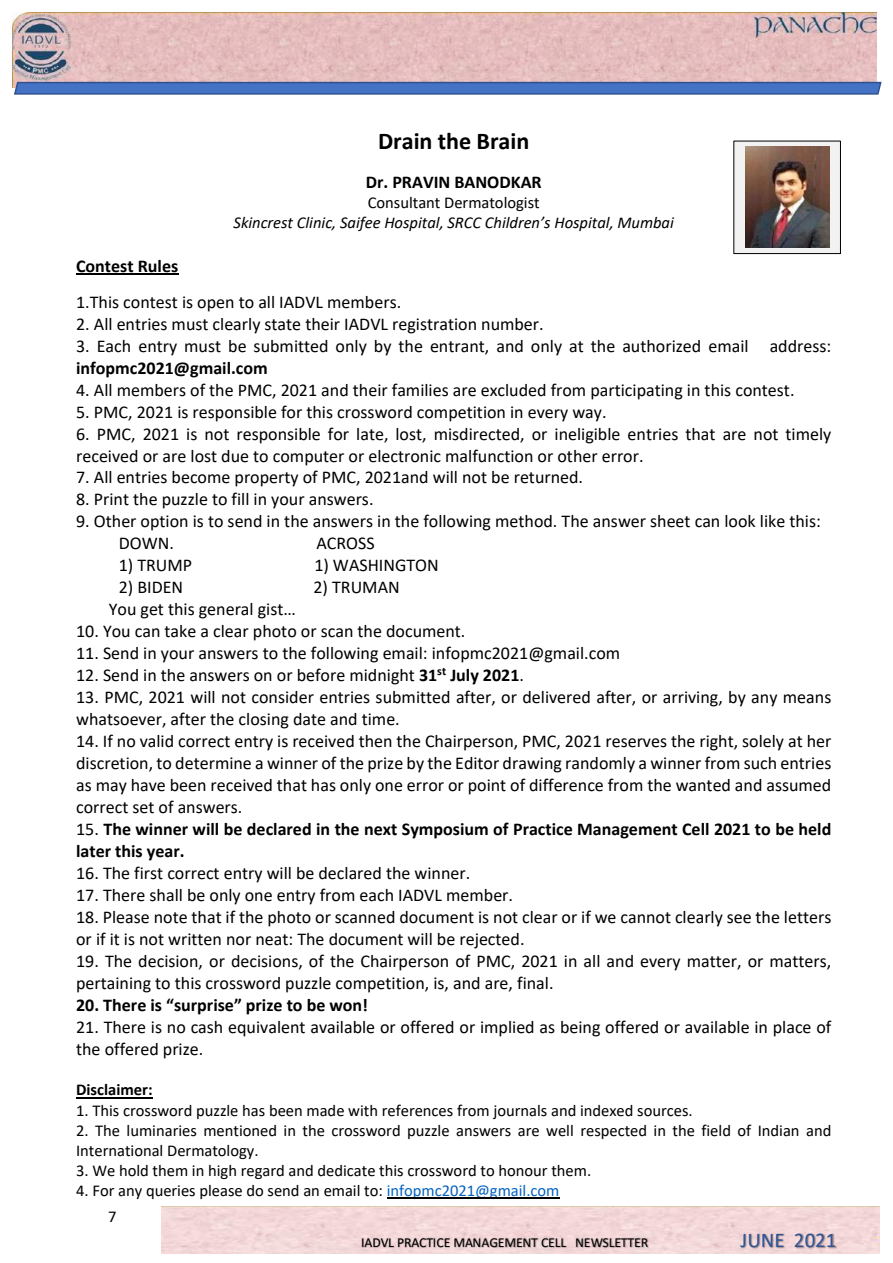
<style>
.page{position:relative;width:893px;height:1263px;background:#fff}
.page>*{position:absolute;margin:0;border:0;box-sizing:border-box;transform-origin:0 0}
.t1{font:700 24.15px "Calibri";color:#000}
.t2{font:20.85px "Calibri";letter-spacing:.01em;color:#2f5496}
.t3{font:18px/21.9px "Calibri";color:#000}
.t4{font:700 18px/21.9px "Calibri";color:#000}
.t5{font:16.5px/20.1px "Calibri";color:#000}
.t6{font:italic 16.5px "Calibri";color:#000}
.t7{font:700 16.5px "Calibri";color:#000}
.t8{font:13.65px "Calibri";letter-spacing:-.015em;color:#000}
.s1{font-weight:700}
.s2{font-weight:400}
.s3{color:#0563c1}
</style>
<div class="page">
<img style="left:12px;top:12px;width:864px;height:75px">
<svg style="left:13px;top:81px;width:869px;height:14px;background:#4e73b9"></svg>
<img style="left:351px;top:1228px;width:356px;height:26px">
<img style="left:707px;top:1226px;width:157px;height:28px">
<hr style="left:76px;top:274px;width:102px;height:1px;background:#000">
<hr style="left:76px;top:1097px;width:77px;height:1px;background:#000">
<hr style="left:387px;top:1198px;width:172px;height:1px;background:#000">
<div style="left:733px;top:141px;width:107px;height:113px;background:#f2f2f2"></div>
<img style="left:745px;top:147px;width:84px;height:101px">
<h1 class="t1" style="left:378px;top:126px;width:153px">Drain the Brain</h1>
<p class="t4" style="left:366px;top:170px;width:177px">Dr. PRAVIN BANODKAR</p>
<p class="t5" style="left:368px;top:192px;width:173px">Consultant Dermatologist</p>
<p class="t6" style="left:233px;top:213px;width:442px">Skincrest Clinic, Saifee Hospital, SRCC Children’s Hospital, Mumbai</p>
<p class="t4" style="left:76px;top:255px;width:104px">Contest Rules</p>
<p class="t3" style="left:76px;top:291px;width:326px">1.This contest is open to all IADVL members.</p>
<p class="t3" style="left:76px;top:313px;width:469px">2. All entries must clearly state their IADVL registration number.</p>
<p class="t3" style="left:76px;top:335px;width:756px">3. Each entry must be submitted only by the entrant, and only at the authorized email address:</p>
<p class="t4" style="left:76px;top:357px;width:193px">infopmc2021@gmail.com</p>
<p class="t3" style="left:76px;top:379px;width:720px">4. All members of the PMC, 2021 and their families are excluded from participating in this contest.</p>
<p class="t3" style="left:76px;top:401px;width:532px">5. PMC, 2021 is responsible for this crossword competition in every way.</p>
<p class="t3" style="left:76px;top:422px;width:756px">6. PMC, 2021 is not responsible for late, lost, misdirected, or ineligible entries that are not timely received or are lost due to computer or electronic malfunction or other error.</p>
<p class="t3" style="left:76px;top:466px;width:508px">7. All entries become property of PMC, 2021and will not be returned.</p>
<p class="t3" style="left:76px;top:488px;width:299px">8. Print the puzzle to fill in your answers.</p>
<p class="t3" style="left:119px;top:510px;width:703px;text-indent:-43px">9. Other option is to send in the answers in the following method. The answer sheet can look like this:<br>DOWN.</p>
<p class="t3" style="left:316px;top:532px;width:60px">ACROSS</p>
<p class="t3" style="left:119px;top:554px;width:75px">1) TRUMP</p>
<p class="t3" style="left:314px;top:554px;width:126px">1) WASHINGTON</p>
<p class="t3" style="left:119px;top:576px;width:66px">2) BIDEN</p>
<p class="t3" style="left:313px;top:576px;width:88px">2) TRUMAN</p>
<p class="t3" style="left:109px;top:598px;width:189px">You get this general gist…</p>
<p class="t3" style="left:76px;top:620px;width:391px">10. You can take a clear photo or scan the document.</p>
<p class="t3" style="left:76px;top:642px;width:545px">11. Send in your answers to the following email: infopmc2021@gmail.com</p>
<p class="t3" style="left:76px;top:664px;width:449px">12. Send in the answers on or before midnight <span class="s1">31</span><sup>st</sup> <span class="s1">July 2021</span>.</p>
<p class="t3" style="left:76px;top:686px;width:756px">13. PMC, 2021 will not consider entries submitted after, or delivered after, or arriving, by any means whatsoever, after the closing date and time.</p>
<p class="t3" style="left:76px;top:730px;width:756px;text-align:justify">14. If no valid correct entry is received then the Chairperson, PMC, 2021 reserves the right, solely at her discretion, to determine a winner of the prize by the Editor drawing randomly a winner from such entries as may have been received that has only one error or point of difference from the wanted and assumed correct set of answers.</p>
<p class="t4" style="left:76px;top:818px;width:756px"><span class="s2">15.</span> The winner will be declared in the next Symposium of Practice Management Cell 2021 to be held later this year.</p>
<p class="t3" style="left:76px;top:862px;width:395px">16. The first correct entry will be declared the winner.</p>
<p class="t3" style="left:76px;top:884px;width:438px">17. There shall be only one entry from each IADVL member.</p>
<p class="t3" style="left:76px;top:906px;width:756px">18. Please note that if the photo or scanned document is not clear or if we cannot clearly see the letters or if it is not written nor neat: The document will be rejected.</p>
<p class="t3" style="left:76px;top:950px;width:756px">19. The decision, or decisions, of the Chairperson of PMC, 2021 in all and every matter, or matters, pertaining to this crossword puzzle competition, is, and are, final.</p>
<p class="t4" style="left:76px;top:994px;width:293px">20. There is “surprise” prize to be won!</p>
<p class="t3" style="left:76px;top:1016px;width:756px">21. There is no cash equivalent available or offered or implied as being offered or available in place of the offered prize.</p>
<p class="t7" style="left:76px;top:1080px;width:78px">Disclaimer:</p>
<p class="t5" style="left:76px;top:1100px;width:618px">1. This crossword puzzle has been made with references from journals and indexed sources.</p>
<p class="t5" style="left:76px;top:1120px;width:756px">2. The luminaries mentioned in the crossword puzzle answers are well respected in the field of Indian and<br>International Dermatology.</p>
<p class="t5" style="left:76px;top:1160px;width:516px">3. We hold them in high regard and dedicate this crossword to honour them.</p>
<p class="t5" style="left:76px;top:1180px;width:485px">4. For any queries please do send an email to: <span class="s3">infopmc2021@gmail.com</span></p>
<p class="t5" style="left:108px;top:1207px;width:10px">7</p>
<p class="t8" style="left:361px;top:1234px;width:288px">IADVL PRACTICE MANAGEMENT CELL NEWSLETTER</p>
<p class="t2" style="left:740px;top:1227px;width:97px">JUNE 2021</p>
</div>
